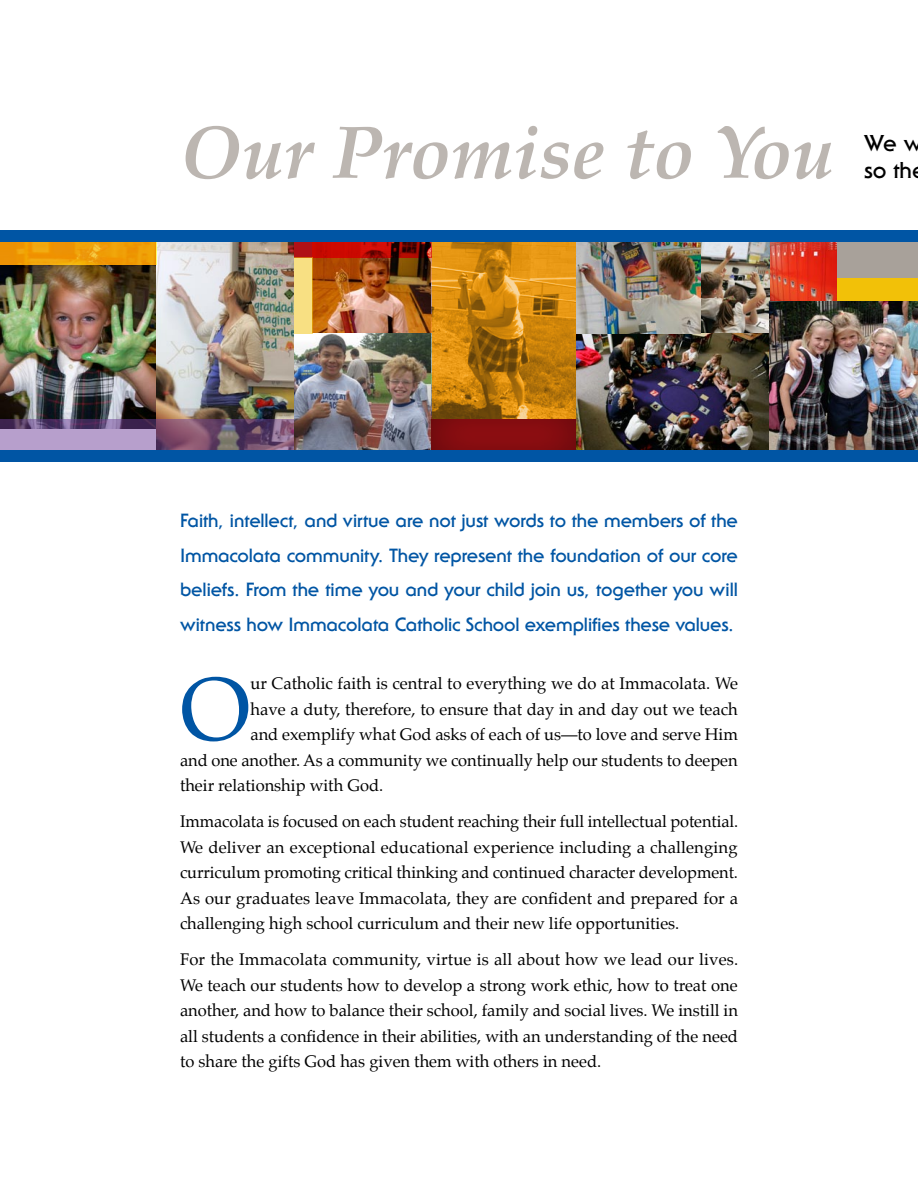
<style>
.page{position:relative;width:918px;height:1188px;background:#fff}
.page>*{position:absolute;margin:0;border:0;box-sizing:border-box;transform-origin:0 0}
.t1{font:89.55px "Palatino";color:#0055a4}
.t2{font:italic 700 74.85px "Palatino";color:#bcb6b1}
.t3{font:700 22.5px "Serif Gothic";color:#000}
.t4{font:700 18.75px/34.5px "Serif Gothic";letter-spacing:-.01em;color:#0055a4;text-align:justify}
.t5{font:16.5px/25.5px "Palatino";color:#000;text-align:justify}
</style>
<div class="page">
<div style="left:745px;top:242px;width:173px;height:36px;background:#a8a19a"></div>
<img style="left:0;top:265px;width:157px;height:154px">
<img style="left:312px;top:258px;width:119px;height:75px">
<img style="left:294px;top:333px;width:137px;height:117px">
<img style="left:431px;top:242px;width:146px;height:176px">
<img style="left:157px;top:242px;width:137px;height:177px">
<svg style="left:294px;top:242px;width:137px;height:16px;background:#a40b05"></svg>
<svg style="left:0;top:242px;width:157px;height:23px;background:#ef9c07"></svg>
<div style="left:745px;top:278px;width:173px;height:24px;background:#f2c108"></div>
<svg style="left:0;top:419px;width:294px;height:31px;background:#876a8f"></svg>
<div style="left:294px;top:258px;width:18px;height:76px;background:#f8e083"></div>
<div style="left:430px;top:418px;width:148px;height:34px;background:#000;opacity:.5"></div>
<img style="left:769px;top:242px;width:68px;height:60px">
<img style="left:577px;top:242px;width:192px;height:208px">
<img style="left:769px;top:302px;width:149px;height:148px">
<div style="left:0;top:450px;width:918px;height:12px;background:#0055a4"></div>
<div style="left:0;top:231px;width:918px;height:11px;background:#0055a4"></div>
<h2 class="t2" style="left:180px;top:93px;width:656px">Our Promise to You</h2>
<h3 class="t3" style="left:864px;top:130px;width:60px">We w</h3>
<h3 class="t3" style="left:864px;top:157px;width:50px">so th</h3>
<p class="t4" style="left:180px;top:503px;width:560px">Faith, intellect, and virtue are not just words to the members of the Immacolata community. They represent the foundation of our core beliefs. From the time you and your child join us, together you will witness how Immacolata Catholic School exemplifies these values.</p>
<h1 class="t1" style="left:180px;top:635px;width:72px">O</h1>
<p class="t5" style="left:250px;top:671px;width:489px">ur Catholic faith is central to everything we do at Immacolata. We</p>
<p class="t5" style="left:250px;top:696px;width:489px">have a duty, therefore, to ensure that day in and day out we teach</p>
<p class="t5" style="left:250px;top:722px;width:489px">and exemplify what God asks of each of us—to love and serve Him</p>
<p class="t5" style="left:180px;top:747px;width:559px">and one another. As a community we continually help our students to deepen</p>
<p class="t5" style="left:180px;top:773px;width:205px">their relationship with God.</p>
<p class="t5" style="left:180px;top:809px;width:560px">Immacolata is focused on each student reaching their full intellectual potential.<br>We deliver an exceptional educational experience including a challenging curriculum promoting critical thinking and continued character development.<br>As our graduates leave Immacolata, they are confident and prepared for a challenging high school curriculum and their new life opportunities.</p>
<p class="t5" style="left:180px;top:947px;width:560px">For the Immacolata community, virtue is all about how we lead our lives.<br>We teach our students how to develop a strong work ethic, how to treat one another, and how to balance their school, family and social lives. We instill in all students a confidence in their abilities, with an understanding of the need to share the gifts God has given them with others in need.</p>
</div>
